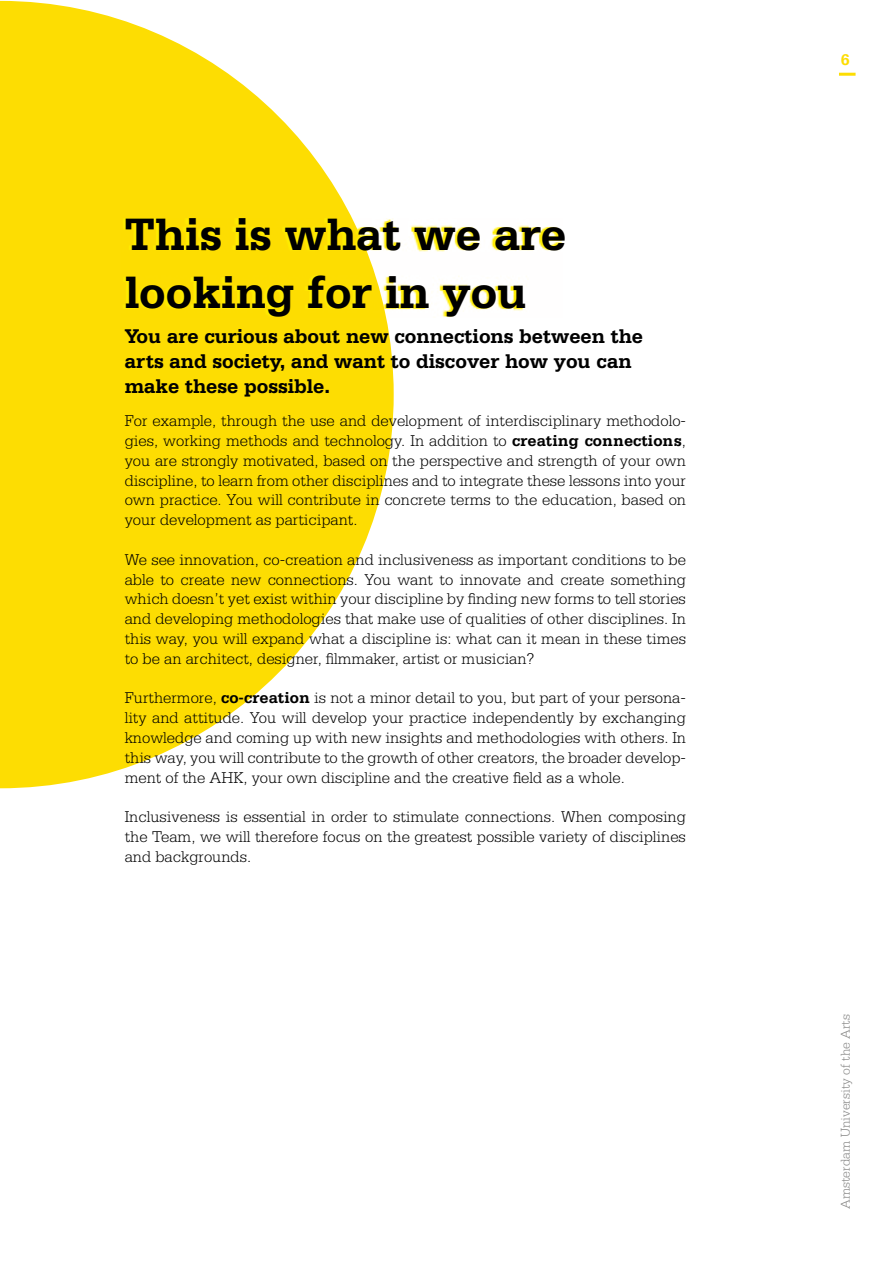
<style>
.page{position:relative;width:893px;height:1263px;background:#fff}
.page>*{position:absolute;margin:0;border:0;box-sizing:border-box;transform-origin:0 0}
.t1{font:700 48px/57.6px "Serifa BT";color:#000}
.t2{font:700 21px/25.2px "Serifa BT";color:#000}
.t3{font:300 16.5px/19.8px "Serifa Std";color:#000;text-align:justify}
.t4{font:700 16.5px "Serifa BT";color:#fddd02}
.t5{font:300 13.5px "Serifa Std";color:#858584}
.s1{font-weight:700}
</style>
<div class="page">
<svg style="left:0;top:1px;width:394px;height:787px;fill:#fddd02"></svg>
<hr style="left:839px;top:73px;width:16px;height:3px;background:#fddd02">
<svg style="left:122px;top:218px;width:441px;height:99px"></svg>
<h1 class="t1" style="left:125px;top:204px;width:443px">This is what we are looking for in you</h1>
<p class="t2" style="left:125px;top:323px;width:520px">You are curious about new connections between the arts and society, and want to discover how you can make these possible.</p>
<p class="t3" style="left:125px;top:411px;width:563px">For example, through the use and development of interdisciplinary methodolo&shy;gies, working methods and technology. In addition to <span class="s1">creating connections</span>, you are strongly motivated, based on the perspective and strength of your own discipline, to learn from other disciplines and to integrate these lessons into your own practice. You will contribute in concrete terms to the education, based on your development as participant.</p>
<p class="t3" style="left:125px;top:550px;width:563px">We see innovation, co-creation and inclusiveness as important conditions to be able to create new connections. You want to innovate and create something which doesn’t yet exist within your discipline by finding new forms to tell stories and developing methodologies that make use of qualities of other disciplines. In this way, you will expand what a discipline is: what can it mean in these times to be an architect, designer, filmmaker, artist or musician?</p>
<p class="t3" style="left:125px;top:688px;width:563px">Furthermore, <span class="s1">co-creation</span> is not a minor detail to you, but part of your persona&shy;lity and attitude. You will develop your practice independently by exchanging knowledge and coming up with new insights and methodologies with others. In this way, you will contribute to the growth of other creators, the broader develop&shy;ment of the AHK, your own discipline and the creative field as a whole.</p>
<p class="t3" style="left:125px;top:807px;width:563px">Inclusiveness is essential in order to stimulate connections. When composing the Team, we will therefore focus on the greatest possible variety of disciplines and backgrounds.</p>
<p class="t4" style="left:841px;top:49px;width:10px">6</p>
<p class="t5" style="left:838px;top:1209px;width:196px;rotate:-90deg">Amsterdam University of the Arts</p>
</div>
